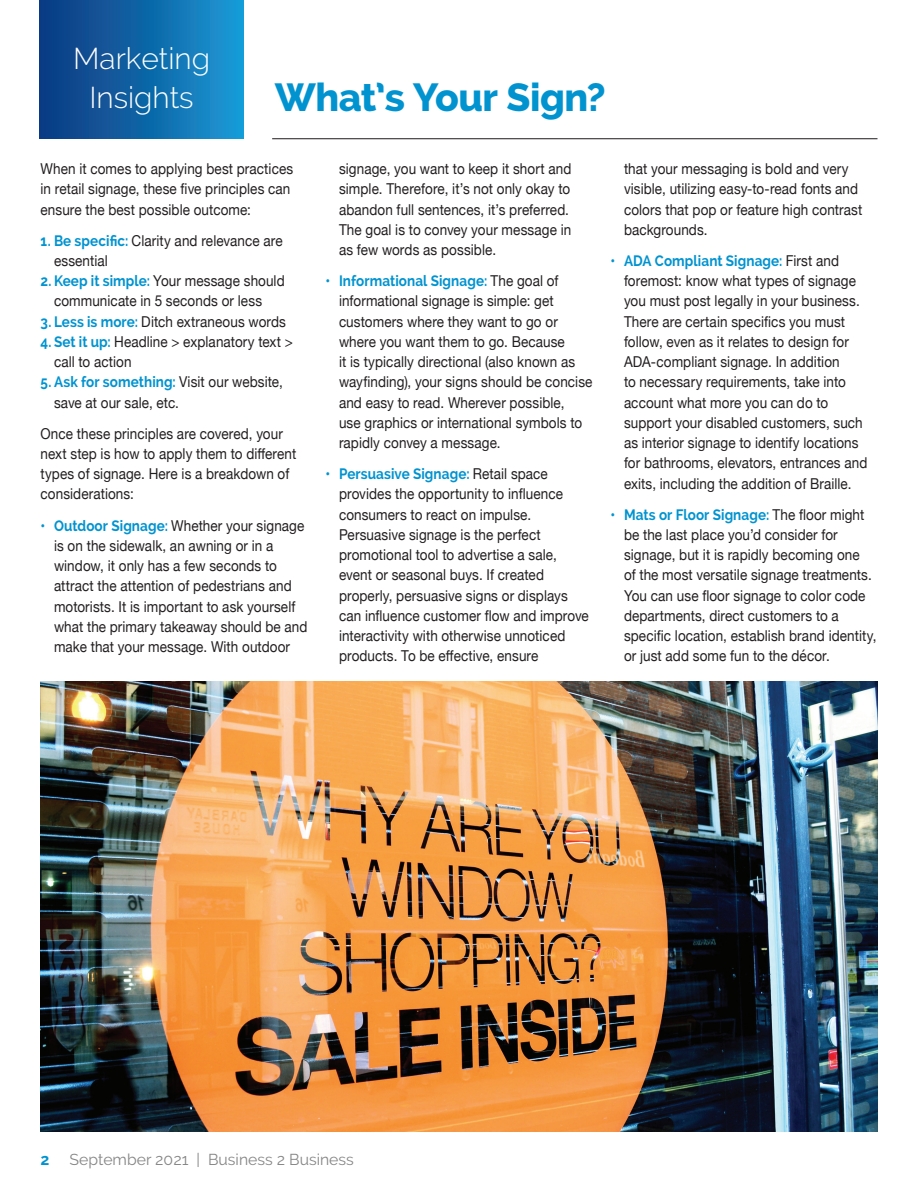
<style>
.page{position:relative;width:918px;height:1188px;background:#fff}
.page>*{position:absolute;margin:0;border:0;box-sizing:border-box;transform-origin:0 0}
.Header_p2_grey{font:800 39px "Raleway";letter-spacing:-.015em;color:#0093d0}
.t1{font:300 30px/39px "Raleway";color:#fff;text-align:center}
.t2{font:15.75px "Raleway";color:#878687}
.t3{font:700 15.75px "Raleway";color:#0093d0}
.MRL_Subhead{font:15px/20.2px "Helvetica Neue";letter-spacing:.005em;color:#231f20;scale:.9 1}
.s1{font-family:"Raleway";font-weight:700;color:#0093d0}
</style>
<div class="page">
<img style="left:40px;top:681px;width:838px;height:451px">
<hr style="left:272px;top:138px;width:606px;height:1px;background:#1f1a1c">
<div style="left:40px;top:0;width:204px;height:139px;background:linear-gradient(to right,#0b377e,#1898d4)"></div>
<p class="t1" style="left:73px;top:39px;width:138px">Marketing<br>Insights</p>
<p class="Header_p2_grey" style="left:275px;top:75px;width:333px">What’s Your Sign?</p>
<p class="MRL_Subhead" style="left:40px;top:160px;width:282px">When it comes to applying best practices in retail signage, these five principles can ensure the best possible outcome:</p>
<p class="MRL_Subhead" style="left:54px;top:231px;width:256px;text-indent:-14px"><span class="s1">1. Be specific:</span> Clarity and relevance are essential</p>
<p class="MRL_Subhead" style="left:54px;top:272px;width:258px;text-indent:-14px"><span class="s1">2. Keep it simple:</span> Your message should communicate in 5 seconds or less</p>
<p class="MRL_Subhead" style="left:40px;top:312px;width:274px"><span class="s1">3. Less is more:</span> Ditch extraneous words</p>
<p class="MRL_Subhead" style="left:54px;top:332px;width:267px;text-indent:-14px"><span class="s1">4. Set it up:</span> Headline &gt; explanatory text &gt; call to action</p>
<p class="MRL_Subhead" style="left:54px;top:373px;width:256px;text-indent:-14px"><span class="s1">5. Ask for something:</span> Visit our website, save at our sale, etc.</p>
<p class="MRL_Subhead" style="left:40px;top:424px;width:286px">Once these principles are covered, your next step is how to apply them to different types of signage. Here is a breakdown of considerations:</p>
<p class="MRL_Subhead" style="left:54px;top:516px;width:283px;text-indent:-14px"><span class="s1">• Outdoor Signage:</span> Whether your signage is on the sidewalk, an awning or in a window, it only has a few seconds to attract the attention of pedestrians and motorists. It is important to ask yourself what the primary takeaway should be and make that your message. With outdoor</p>
<p class="MRL_Subhead" style="left:339px;top:160px;width:260px">signage, you want to keep it short and simple. Therefore, it’s not only okay to abandon full sentences, it’s preferred.<br>The goal is to convey your message in as few words as possible.</p>
<p class="MRL_Subhead" style="left:339px;top:272px;width:283px;text-indent:-14px"><span class="s1">• Informational Signage:</span> The goal of informational signage is simple: get customers where they want to go or where you want them to go. Because<br>it is typically directional (also known as wayfinding), your signs should be concise and easy to read. Wherever possible,<br>use graphics or international symbols to rapidly convey a message.</p>
<p class="MRL_Subhead" style="left:339px;top:465px;width:279px;text-indent:-14px"><span class="s1">• Persuasive Signage:</span> Retail space provides the opportunity to influence consumers to react on impulse.<br>Persuasive signage is the perfect promotional tool to advertise a sale, event or seasonal buys. If created properly, persuasive signs or displays can influence customer flow and improve interactivity with otherwise unnoticed products. To be effective, ensure</p>
<p class="MRL_Subhead" style="left:624px;top:160px;width:266px">that your messaging is bold and very visible, utilizing easy-to-read fonts and colors that pop or feature high contrast backgrounds.</p>
<p class="MRL_Subhead" style="left:624px;top:251px;width:272px;text-indent:-14px"><span class="s1">• ADA Compliant Signage:</span> First and foremost: know what types of signage you must post legally in your business.<br>There are certain specifics you must follow, even as it relates to design for ADA-compliant signage. In addition<br>to necessary requirements, take into account what more you can do to support your disabled customers, such as interior signage to identify locations for bathrooms, elevators, entrances and exits, including the addition of Braille.</p>
<p class="MRL_Subhead" style="left:624px;top:505px;width:282px;text-indent:-14px"><span class="s1">• Mats or Floor Signage:</span> The floor might be the last place you’d consider for signage, but it is rapidly becoming one<br>of the most versatile signage treatments.<br>You can use floor signage to color code departments, direct customers to a specific location, establish brand identity, or just add some fun to the décor.</p>
<p class="t3" style="left:40px;top:1150px;width:10px">2</p>
<p class="t2" style="left:70px;top:1150px;width:286px">September 2021 | Business 2 Business</p>
</div>
